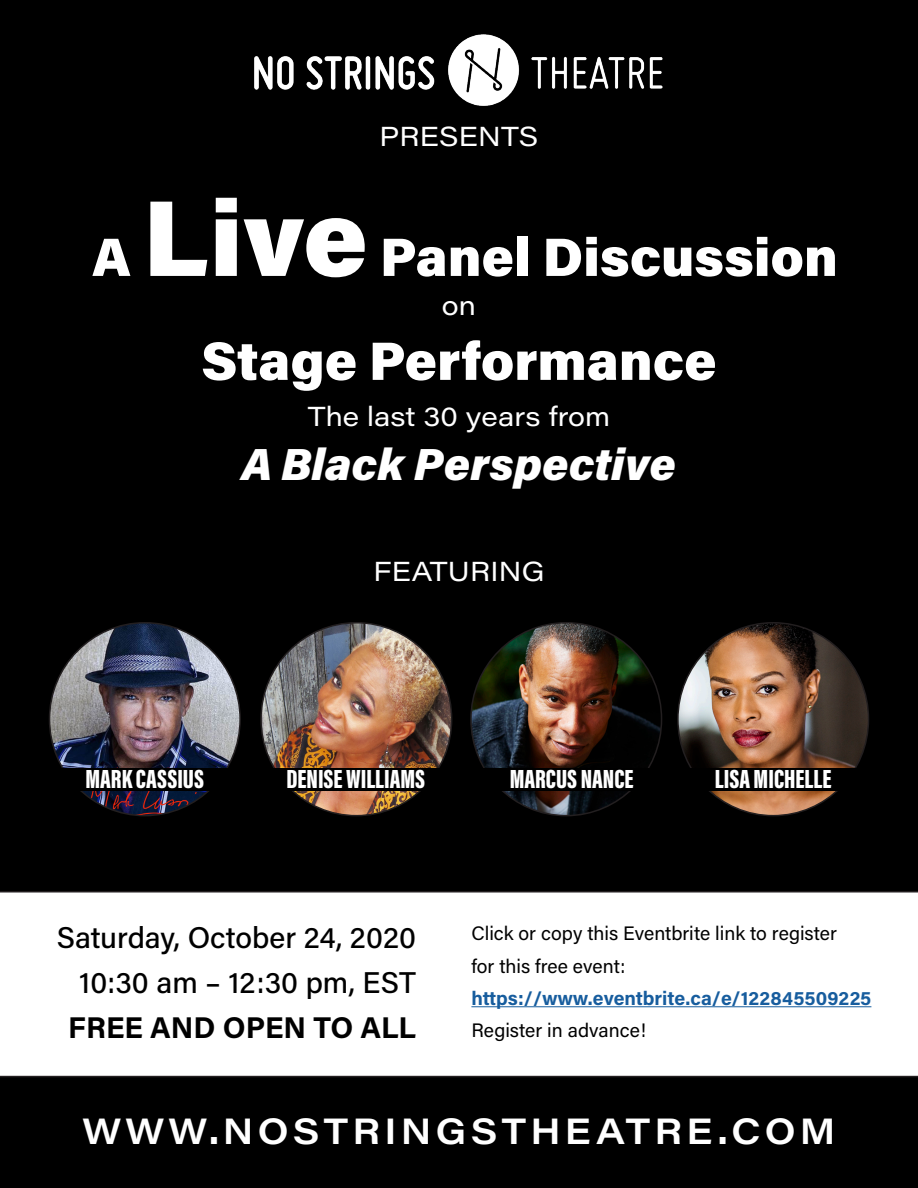
<style>
.page{position:relative;width:918px;height:1188px;background:#000}
.page>*{position:absolute;margin:0;border:0;box-sizing:border-box;transform-origin:0 0}
.t1{font:54px "Acumin Variable Concept";letter-spacing:.09em;color:#fff}
.t2{font:45px "Acumin Variable Concept";letter-spacing:.085em;color:#fff}
.t3{font:36px "Acumin Variable Concept";letter-spacing:.26em;color:#fff}
.t4{font:30px "Acumin Variable Concept";letter-spacing:.03em;color:#000}
.t5{font:27px "Acumin Variable Concept";letter-spacing:.095em;color:#fff}
.t6{font:27px "Acumin Variable Concept";letter-spacing:-.22em;color:#fff}
.t7{font:27px "Acumin Variable Concept";letter-spacing:-.215em;color:#fff}
.t8{font:27px "Acumin Variable Concept";letter-spacing:-.24em;color:#fff}
.t9{font:27px "Acumin Variable Concept";letter-spacing:-.29em;color:#fff}
.t10{font:27px "Acumin Variable Concept";letter-spacing:.12em;color:#fff}
.t11{font:27px "Acumin Variable Concept";letter-spacing:.13em;color:#fff}
.t12{font:27px "Acumin Variable Concept";letter-spacing:-.115em;color:#fff}
.t13{font:19.5px "Acumin Variable Concept";letter-spacing:.02em;color:#000}
.t14{font:19.5px "Acumin Variable Concept";letter-spacing:.055em;color:#175d9e}
.s1{font-size:108px}
</style>
<div class="page">
<img style="left:236px;top:0;width:446px;height:143px">
<svg style="left:0;top:891px;width:918px;height:186px"></svg>
<hr style="left:471px;top:1006px;width:400px;height:1px;background:#175d9e">
<img style="left:50px;top:623px;width:190px;height:193px">
<img style="left:261px;top:623px;width:191px;height:193px">
<img style="left:471px;top:623px;width:191px;height:193px">
<div style="left:39px;top:768px;width:211px;height:22px;background:#000"></div>
<img style="left:678px;top:623px;width:190px;height:193px">
<div style="left:250px;top:768px;width:211px;height:22px;background:#000"></div>
<div style="left:466px;top:768px;width:211px;height:22px;background:#000"></div>
<div style="left:668px;top:768px;width:211px;height:22px;background:#000"></div>
<p class="t11" style="left:380px;top:118px;width:157px">PRESENTS</p>
<p class="t1" style="left:92px;top:220px;width:743px">A <span class="s1">Live</span> Panel Discussion</p>
<p class="t12" style="left:442px;top:287px;width:33px">on</p>
<p class="t1" style="left:201px;top:324px;width:511px">Stage Performance</p>
<p class="t5" style="left:308px;top:398px;width:301px">The last 30 years from</p>
<p class="t2" style="left:242px;top:433px;width:432px">A Black Perspective</p>
<p class="t10" style="left:373px;top:553px;width:169px">FEATURING</p>
<p class="t8" style="left:85px;top:760px;width:126px">MARK CASSI US</p>
<p class="t6" style="left:286px;top:760px;width:146px">DENISEWILLIAMS</p>
<p class="t9" style="left:510px;top:760px;width:132px">MARCUSNANCE</p>
<p class="t7" style="left:715px;top:760px;width:125px">LISAMICHELLE</p>
<p class="t4" style="left:57px;top:917px;width:360px">Saturday, October 24, 2020</p>
<p class="t4" style="left:79px;top:962px;width:338px">10:30 am – 12:30 pm, EST</p>
<p class="t4" style="left:68px;top:1007px;width:348px">FREE AND OPEN TO ALL</p>
<p class="t13" style="left:471px;top:920px;width:366px">Click or copy this Eventbrite link to register</p>
<p class="t13" style="left:471px;top:952px;width:155px">for this free event:</p>
<p class="t14" style="left:471px;top:985px;width:401px">https://www.eventbrite.ca/e/122845509225</p>
<p class="t13" style="left:471px;top:1017px;width:176px">Register in advance!</p>
<p class="t3" style="left:82px;top:1107px;width:750px">WWW.NOSTRINGSTHEATRE.COM</p>
</div>
